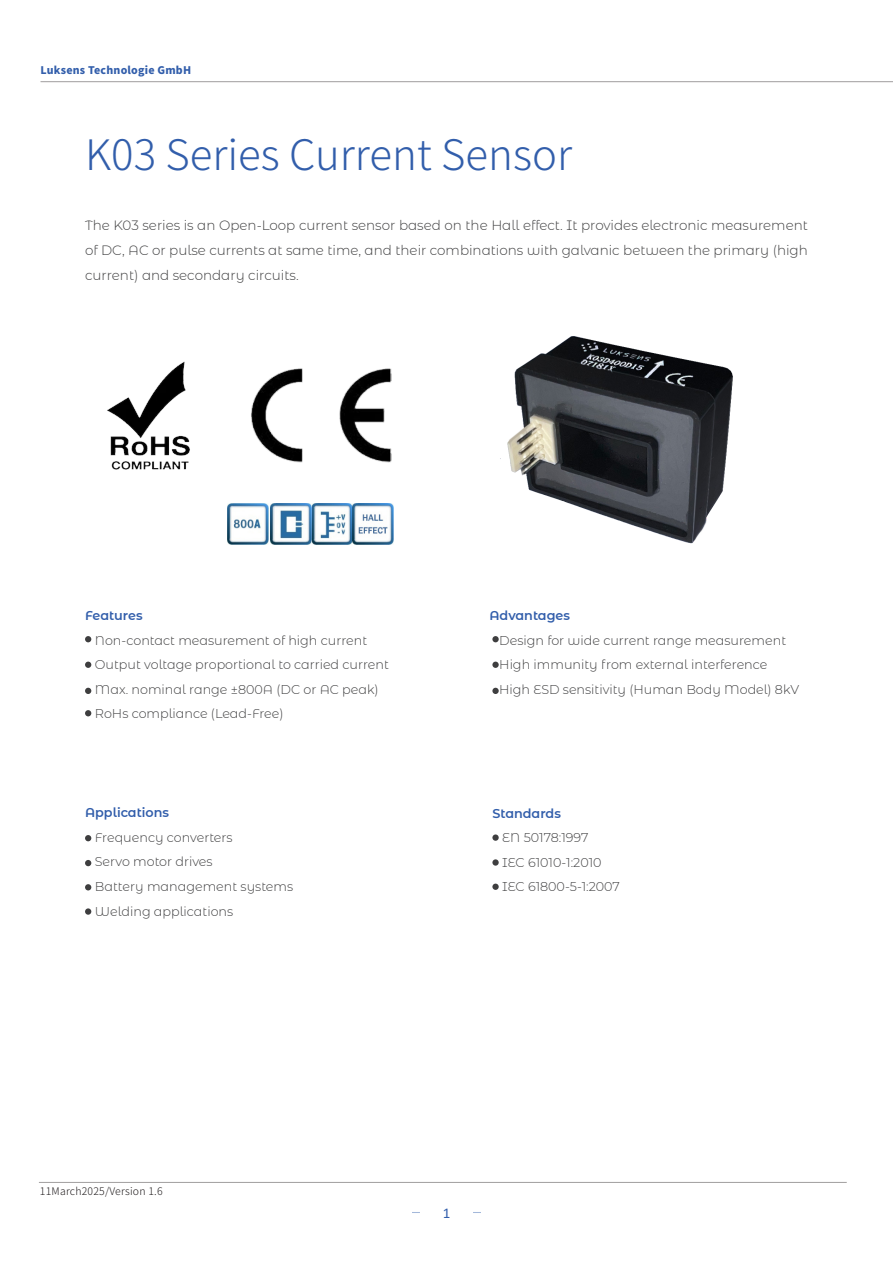
<style>
.page{position:relative;width:893px;height:1263px;background:#fff}
.page>*{position:absolute;margin:0;border:0;box-sizing:border-box;transform-origin:0 0}
.新目录主标题{font:300 42px "Source Han Sans CN";color:#325eab}
.t1{font:15px "Calibri";color:#325eab}
.正文{font:300 13.5px/24.6px "Montserrat Alternates";color:#3e3e3f;text-align:justify}
.正文-2{font:300 12.75px "Montserrat Alternates";color:#3e3e3f}
.正文-3{font:600 12.75px "Montserrat Alternates";color:#325eab}
.t2{font:800 10.5px "Source Han Sans CN";letter-spacing:.02em;color:#325eab}
.t3{font:300 10.5px "Source Han Sans CN";letter-spacing:.02em;color:#231f20}
</style>
<div class="page">
<hr style="left:40px;top:81px;width:853px;height:1px;background:#231f20">
<hr style="left:39px;top:1182px;width:808px;height:1px;background:#231f20">
<img style="left:107px;top:361px;width:83px;height:109px">
<img style="left:251px;top:368px;width:141px;height:95px">
<svg style="left:85px;top:636px;width:6px;height:6px"></svg>
<svg style="left:85px;top:835px;width:6px;height:6px"></svg>
<div style="left:492px;top:636px;width:7px;height:6px;background:#3e3e3f;border-radius:50%"></div>
<svg style="left:492px;top:834px;width:7px;height:7px"></svg>
<svg style="left:85px;top:662px;width:6px;height:6px"></svg>
<svg style="left:85px;top:860px;width:6px;height:6px"></svg>
<div style="left:492px;top:662px;width:7px;height:6px;background:#3e3e3f;border-radius:50%"></div>
<svg style="left:492px;top:859px;width:7px;height:7px"></svg>
<svg style="left:85px;top:688px;width:6px;height:6px"></svg>
<svg style="left:85px;top:884px;width:6px;height:6px"></svg>
<div style="left:492px;top:688px;width:7px;height:6px;background:#3e3e3f;border-radius:50%"></div>
<div style="left:492px;top:883px;width:7px;height:7px;background:#3e3e3f;border-radius:50%"></div>
<svg style="left:85px;top:710px;width:6px;height:6px"></svg>
<div style="left:85px;top:908px;width:6px;height:7px;background:#3e3e3f;border-radius:50%"></div>
<img style="left:227px;top:504px;width:41px;height:40px">
<img style="left:270px;top:504px;width:123px;height:40px">
<img style="left:500px;top:336px;width:233px;height:208px">
<p class="t2" style="left:40px;top:64px;width:152px">Luksens Technologie GmbH</p>
<p class="新目录主标题" style="left:85px;top:131px;width:488px">K03 Series Current Sensor</p>
<p class="正文" style="left:85px;top:213px;width:724px">The K03 series is an Open-Loop current sensor based on the Hall effect. It provides electronic measurement of DC, AC or pulse currents at same time, and their combinations with galvanic between the primary (high current) and secondary circuits.</p>
<p class="正文-3" style="left:85px;top:606px;width:59px">Features</p>
<p class="正文-2" style="left:95px;top:631px;width:274px">Non-contact measurement of high current</p>
<p class="正文-2" style="left:95px;top:656px;width:296px">Output voltage proportional to carried current</p>
<p class="正文-2" style="left:95px;top:681px;width:285px">Max. nominal range ±800A (DC or AC peak)</p>
<p class="正文-2" style="left:95px;top:705px;width:190px">RoHs compliance (Lead-Free)</p>
<p class="正文-3" style="left:85px;top:804px;width:86px">Applications</p>
<p class="正文-2" style="left:95px;top:829px;width:139px">Frequency converters</p>
<p class="正文-2" style="left:95px;top:853px;width:119px">Servo motor drives</p>
<p class="正文-2" style="left:95px;top:878px;width:200px">Battery management systems</p>
<p class="正文-2" style="left:95px;top:902px;width:140px">Welding applications</p>
<p class="正文-3" style="left:489px;top:606px;width:82px">Advantages</p>
<p class="正文-2" style="left:499px;top:631px;width:288px">Design for wide current range measurement</p>
<p class="正文-2" style="left:499px;top:656px;width:270px">High immunity from external interference</p>
<p class="正文-2" style="left:499px;top:681px;width:301px">High ESD sensitivity (Human Body Model) 8kV</p>
<p class="正文-3" style="left:492px;top:804px;width:70px">Standards</p>
<p class="正文-2" style="left:502px;top:829px;width:88px">EN 50178:1997</p>
<p class="正文-2" style="left:502px;top:854px;width:101px">IEC 61010-1:2010</p>
<p class="正文-2" style="left:502px;top:878px;width:119px">IEC 61800-5-1:2007</p>
<p class="t3" style="left:40px;top:1185px;width:124px">11March2025/Version 1.6</p>
<p class="t1" style="left:443px;top:1203px;width:9px">1</p>
</div>
